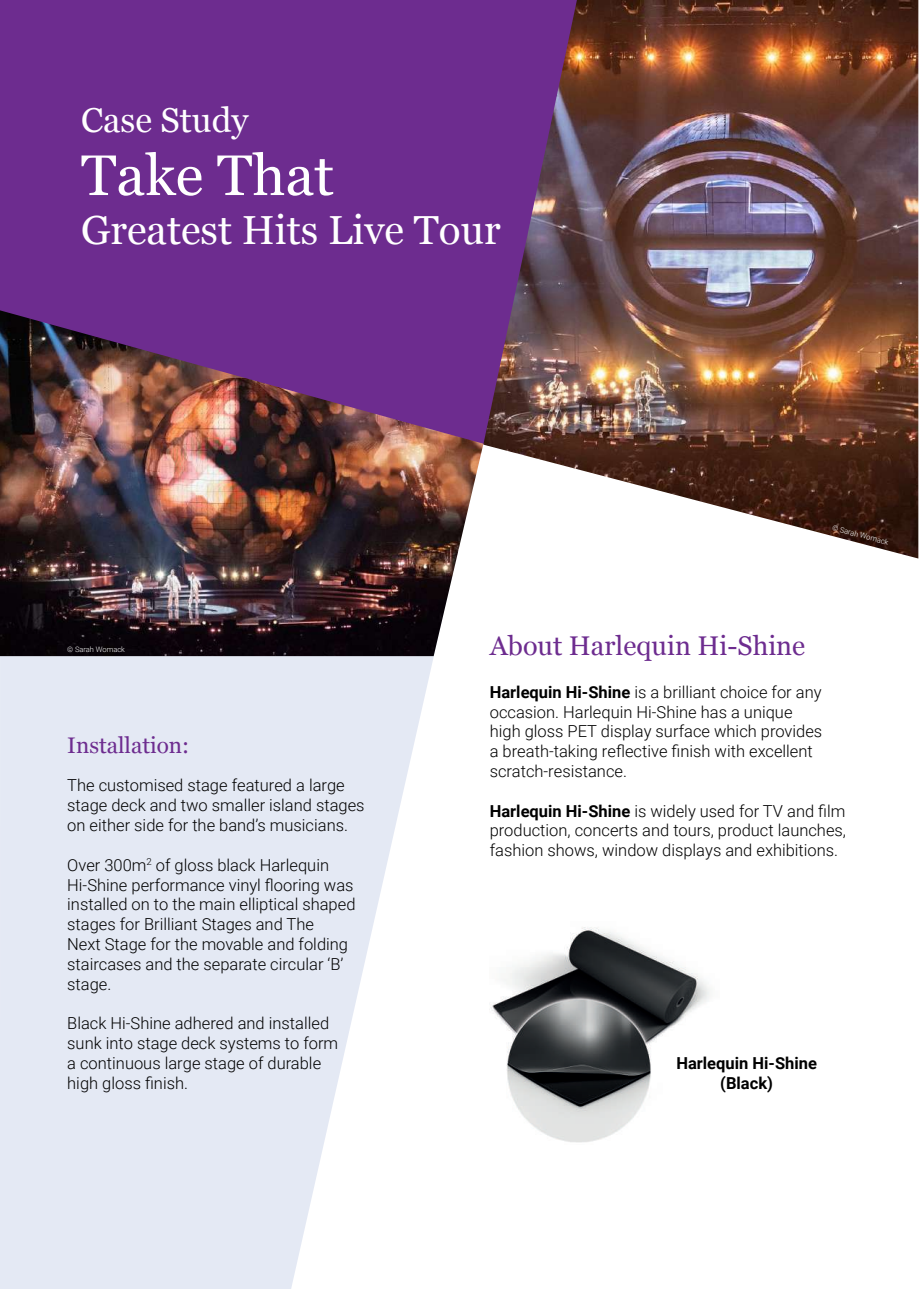
<style>
.page{position:relative;width:919px;height:1289px;background:#fff}
.page>*{position:absolute;margin:0;border:0;box-sizing:border-box;transform-origin:0 0}
.t1{font:57px "Georgia";color:#fff}
.t2{font:40.5px "Georgia";color:#fff}
.t3{font:34.5px "Georgia";color:#fff}
.t4{font:27px "Georgia";color:#6d2c8f}
.t5{font:22.5px "Georgia";color:#6d2c8f}
.t6{font:300 16.5px/19.8px "Roboto";color:#000}
.t7{font:700 16.5px/19.8px "Roboto";color:#000;text-align:center}
.t8{font:300 7.5px "Roboto";color:#fff}
.s1{font-weight:700}
</style>
<div class="page">
<svg style="left:0;top:656px;width:434px;height:632px;fill:#e4e9f4"></svg>
<div style="left:0;top:0;width:483px;height:310px;background:#6d2c8f"></div>
<img style="left:483px;top:0;width:435px;height:558px">
<img style="left:0;top:310px;width:483px;height:346px">
<img style="left:491px;top:927px;width:219px;height:216px">
<h3 class="t3" style="left:81px;top:95px;width:169px">Case Study</h3>
<h1 class="t1" style="left:81px;top:134px;width:254px">Take That</h1>
<h2 class="t2" style="left:81px;top:200px;width:421px">Greatest Hits Live Tour</h2>
<p class="t8" style="left:67px;top:644px;width:59px">© Sarah Womack</p>
<p class="t8" style="left:833px;top:522px;width:59px;rotate:15deg">© Sarah Womack</p>
<h3 class="t4" style="left:489px;top:626px;width:317px">About Harlequin Hi-Shine</h3>
<h3 class="t5" style="left:67px;top:729px;width:123px">Installation:</h3>
<p class="t6" style="left:67px;top:775px;width:299px">The customised stage featured a large stage deck and two smaller island stages on either side for the band’s musicians.</p>
<p class="t6" style="left:67px;top:854px;width:290px">Over 300m<sup>2</sup> of gloss black Harlequin Hi-Shine performance vinyl flooring was installed on to the main elliptical shaped stages for Brilliant Stages and The<br>Next Stage for the movable and folding staircases and the separate circular ‘B’ stage.</p>
<p class="t6" style="left:67px;top:1012px;width:272px">Black Hi-Shine adhered and installed sunk into stage deck systems to form a continuous large stage of durable high gloss finish.</p>
<p class="t6" style="left:489px;top:681px;width:334px"><span class="s1">Harlequin Hi-Shine</span> is a brilliant choice for any occasion. Harlequin Hi-Shine has a unique high gloss PET display surface which provides a breath-taking reflective finish with excellent scratch-resistance.</p>
<p class="t6" style="left:489px;top:800px;width:358px;text-align:justify"><span class="s1">Harlequin Hi-Shine</span> is widely used for TV and film production, concerts and tours, product launches, fashion shows, window displays and exhibitions.</p>
<p class="t7" style="left:676px;top:1052px;width:142px">Harlequin Hi-Shine (Black)</p>
</div>
